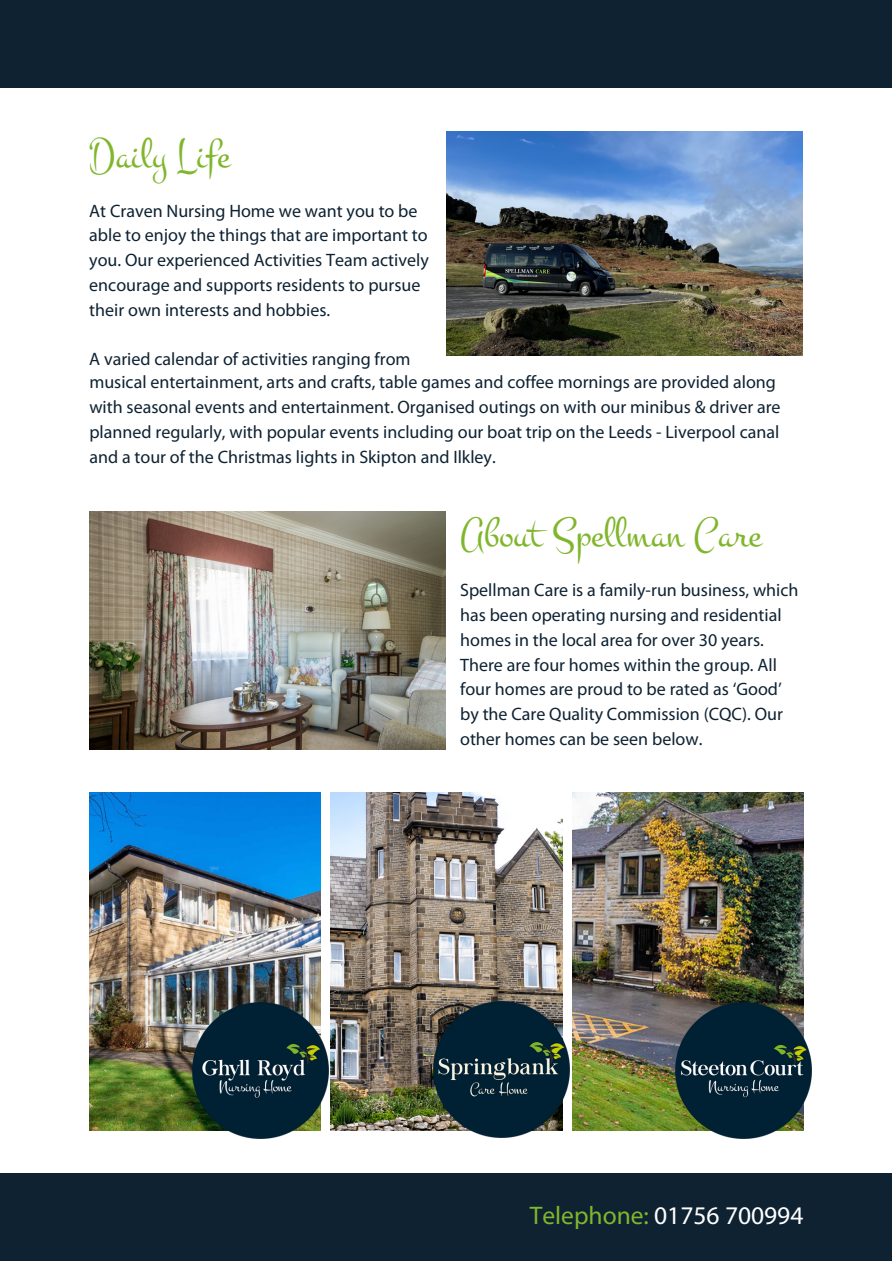
<style>
.page{position:relative;width:893px;height:1264px;background:#fff}
.page>*{position:absolute;margin:0;border:0;box-sizing:border-box;transform-origin:0 0}
.t1{font:43.5px "Montez";color:#80b62c}
.t2{font:25.5px "Myriad Pro";color:#fff}
.t3{font:18px/24.8px "Myriad Pro";color:#0e2232}
.s1{color:#80b62c}
</style>
<div class="page">
<div style="left:0;top:1173px;width:891px;height:87px;background:#0e2232"></div>
<div style="left:0;top:0;width:891px;height:88px;background:#0e2232"></div>
<img style="left:446px;top:131px;width:356px;height:224px">
<img style="left:89px;top:511px;width:356px;height:238px">
<img style="left:89px;top:792px;width:232px;height:338px">
<img style="left:572px;top:792px;width:231px;height:338px">
<img style="left:675px;top:1002px;width:136px;height:136px">
<img style="left:192px;top:1002px;width:136px;height:136px">
<img style="left:331px;top:792px;width:231px;height:338px">
<img style="left:434px;top:1001px;width:136px;height:136px">
<h1 class="t1" style="left:89px;top:128px;width:142px">Daily Life</h1>
<p class="t3" style="left:89px;top:200px;width:341px">At Craven Nursing Home we want you to be able to enjoy the things that are important to you. Our experienced Activities Team actively encourage and supports residents to pursue their own interests and hobbies.</p>
<p class="t3" style="left:89px;top:348px;width:692px">A varied calendar of activities ranging from<br>musical entertainment, arts and crafts, table games and coffee mornings are provided along with seasonal events and entertainment. Organised outings on with our minibus &amp; driver are planned regularly, with popular events including our boat trip on the Leeds - Liverpool canal and a tour of the Christmas lights in Skipton and Ilkley.</p>
<h1 class="t1" style="left:460px;top:507px;width:302px">About Spellman Care</h1>
<p class="t3" style="left:460px;top:579px;width:340px">Spellman Care is a family-run business, which has been operating nursing and residential homes in the local area for over 30 years.<br>There are four homes within the group. All four homes are proud to be rated as ‘Good’ by the Care Quality Commission (CQC). Our other homes can be seen below.</p>
<h2 class="t2" style="left:529px;top:1204px;width:275px"><span class="s1">Telephone:</span> 01756 700994</h2>
</div>
